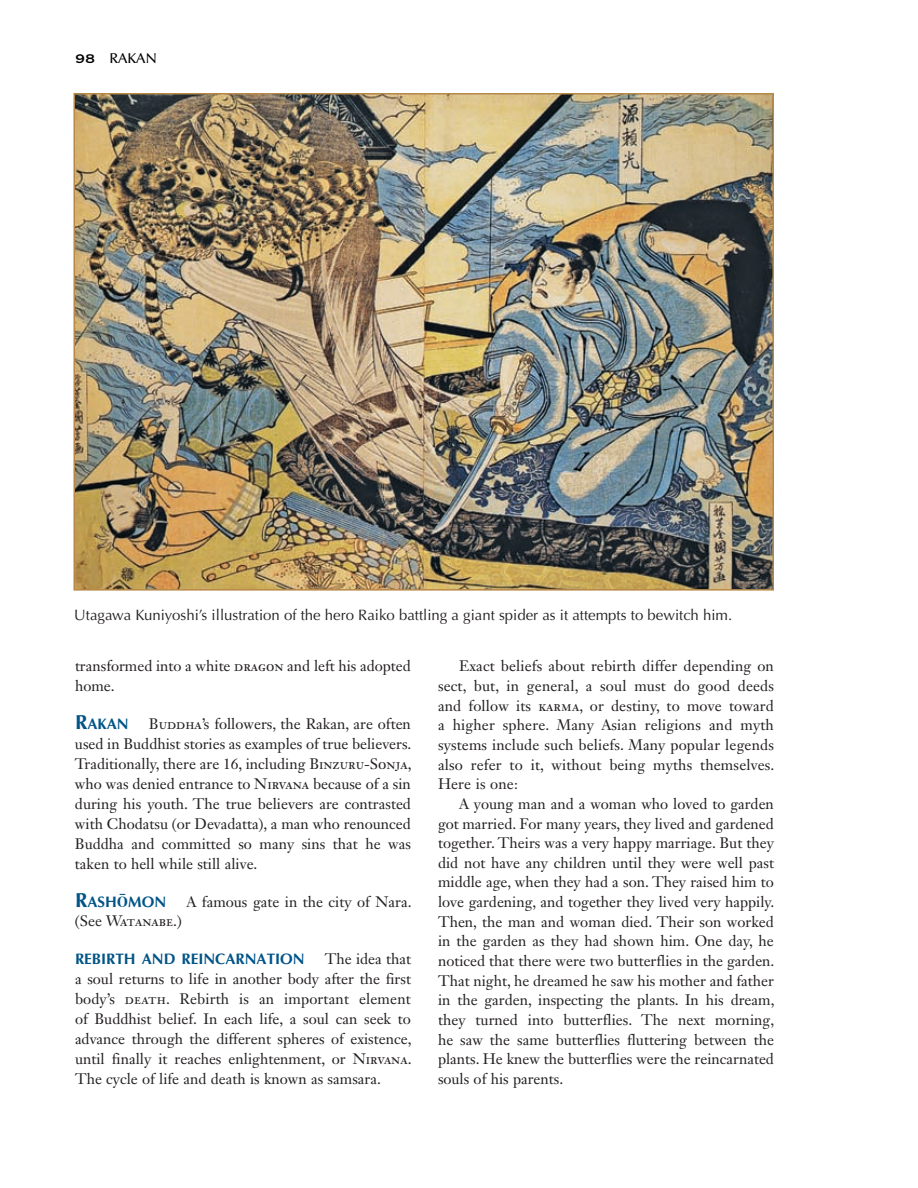
<style>
.page{position:relative;width:918px;height:1188px;background:#fff}
.page>*{position:absolute;margin:0;border:0;box-sizing:border-box;transform-origin:0 0}
.t1{font:16.5px "Copperplate Gothic Std 31 BC";color:#000}
.t2{font:700 15.15px "Optima LT Std";color:#005487}
.t3{font:15px/20px "Janson Text LT Std";color:#231f20;text-align:justify}
.t4{font:15px "Optima LT Std";color:#231f20}
.t5{font:500 14.25px "Optima LT Std";letter-spacing:.085em;color:#000}
.s1{font-size:20.25px}
.s2{font-family:"Hira Min Pro W6";font-weight:400;font-size:18.75px}
</style>
<div class="page">
<img style="left:77px;top:96px;width:694px;height:492px">
<div style="left:74px;top:93px;width:700px;height:498px;border:2px solid #b78949"></div>
<p class="t1" style="left:75px;top:50px;width:11px">98</p>
<p class="t5" style="left:109px;top:50px;width:49px">RAKAN</p>
<p class="t4" style="left:74px;top:607px;width:660px">Utagawa Kuniyoshi’s illustration of the hero Raiko battling a giant spider as it attempts to bewitch him.</p>
<p class="t3" style="left:75px;top:656px;width:337px">transformed into a white dragon and left his adopted home.</p>
<p class="t2" style="left:75px;top:715px;width:55px"><span class="s1">R</span>AKAN</p>
<p class="t3" style="left:75px;top:714px;width:338px;text-indent:74px">Buddha’s followers, the Rakan, are often used in Buddhist stories as examples of true believers.<br>Traditionally, there are 16, including Binzuru-Sonja, who was denied entrance to Nirvana because of a sin during his youth. The true believers are contrasted with Chodatsu (or Devadatta), a man who renounced Buddha and committed so many sins that he was taken to hell while still alive.</p>
<p class="t2" style="left:75px;top:893px;width:93px"><span class="s1">R</span>ASH<span class="s2">ō</span>MON</p>
<p class="t3" style="left:186px;top:891px;width:227px">A famous gate in the city of Nara.</p>
<p class="t3" style="left:75px;top:911px;width:108px">(See Watanabe.)</p>
<p class="t2" style="left:75px;top:950px;width:231px">REBIRTH AND REINCARNATION</p>
<p class="t3" style="left:75px;top:949px;width:338px;text-indent:250px">The idea that a soul returns to life in another body after the first body’s death. Rebirth is an important element of Buddhist belief. In each life, a soul can seek to advance through the different spheres of existence, until finally it reaches enlightenment, or Nirvana.<br>The cycle of life and death is known as samsara.</p>
<p class="t3" style="left:459px;top:656px;width:316px">Exact beliefs about rebirth differ depending on</p>
<p class="t3" style="left:438px;top:676px;width:338px">sect, but, in general, a soul must do good deeds</p>
<p class="t3" style="left:438px;top:695px;width:337px">and follow its karma, or destiny, to move toward</p>
<p class="t3" style="left:438px;top:715px;width:337px">a higher sphere. Many Asian religions and myth</p>
<p class="t3" style="left:438px;top:735px;width:337px">systems include such beliefs. Many popular legends</p>
<p class="t3" style="left:438px;top:754px;width:338px">also refer to it, without being myths themselves.</p>
<p class="t3" style="left:438px;top:774px;width:81px">Here is one:</p>
<p class="t3" style="left:459px;top:794px;width:316px">A young man and a woman who loved to garden</p>
<p class="t3" style="left:438px;top:813px;width:337px">got married. For many years, they lived and gardened</p>
<p class="t3" style="left:438px;top:833px;width:338px">together. Theirs was a very happy marriage. But they</p>
<p class="t3" style="left:438px;top:853px;width:338px">did not have any children until they were well past</p>
<p class="t3" style="left:438px;top:872px;width:338px">middle age, when they had a son. They raised him to</p>
<p class="t3" style="left:438px;top:892px;width:338px">love gardening, and together they lived very happily.</p>
<p class="t3" style="left:438px;top:911px;width:337px">Then, the man and woman died. Their son worked</p>
<p class="t3" style="left:438px;top:931px;width:337px">in the garden as they had shown him. One day, he</p>
<p class="t3" style="left:438px;top:951px;width:338px">noticed that there were two butterflies in the garden.</p>
<p class="t3" style="left:438px;top:970px;width:337px">That night, he dreamed he saw his mother and father</p>
<p class="t3" style="left:438px;top:990px;width:338px">in the garden, inspecting the plants. In his dream,</p>
<p class="t3" style="left:438px;top:1010px;width:338px">they turned into butterflies. The next morning,</p>
<p class="t3" style="left:438px;top:1029px;width:338px">he saw the same butterflies fluttering between the</p>
<p class="t3" style="left:438px;top:1049px;width:338px">plants. He knew the butterflies were the reincarnated</p>
<p class="t3" style="left:438px;top:1069px;width:127px">souls of his parents.</p>
</div>
